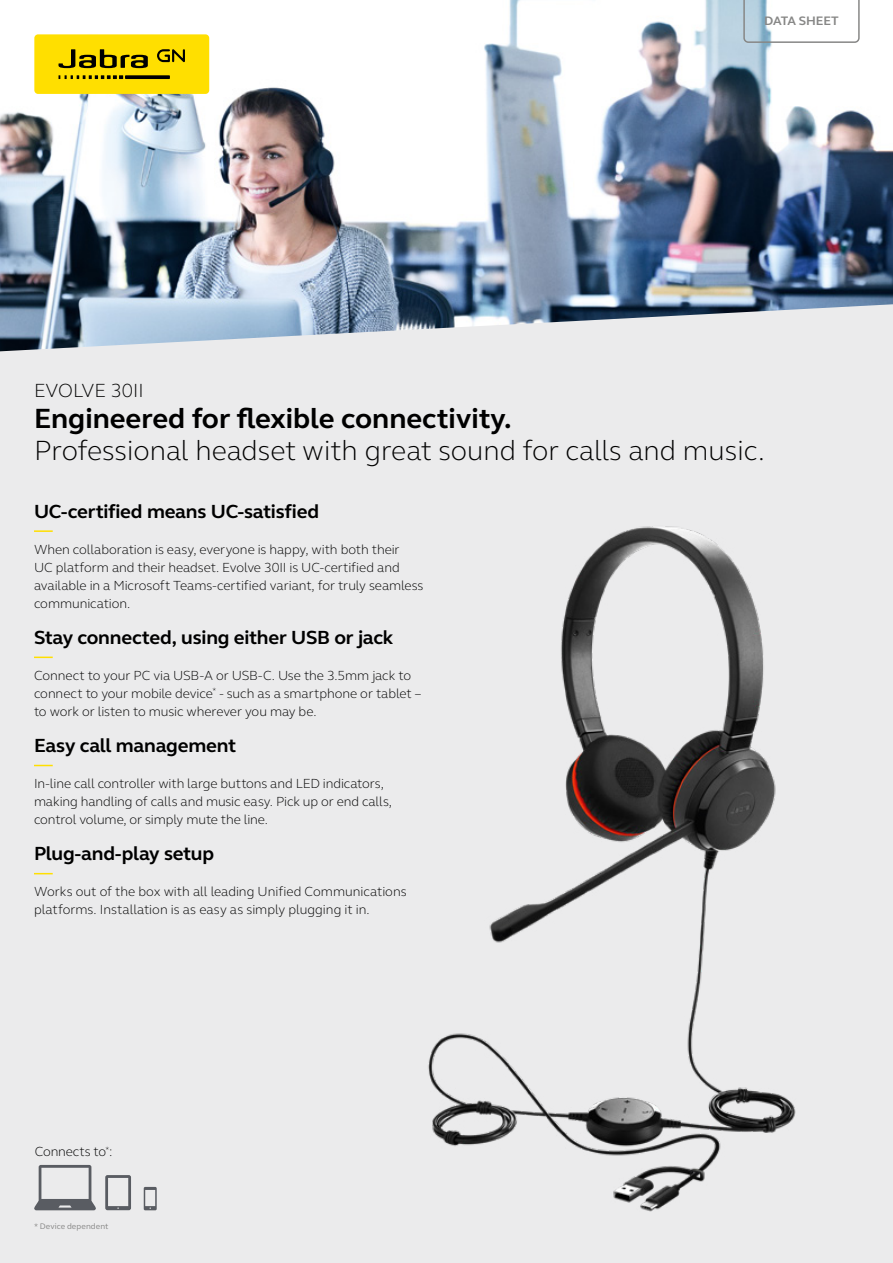
<style>
.page{position:relative;width:893px;height:1263px;background:#ebebec}
.page>*{position:absolute;margin:0;border:0;box-sizing:border-box;transform-origin:0 0}
.t1{font:300 28.5px "GN Elliot";color:#000}
.t2{font:700 28.5px "GN Elliot";color:#000}
.t3{font:700 19.5px "GN Elliot";letter-spacing:-.01em;color:#000}
.t4{font:300 19.5px "GN Elliot";color:#000}
.t5{font:300 13.5px/18px "GN Elliot";letter-spacing:-.005em;color:#000}
.t6{font:700 12.6px "GN Elliot";color:#878786}
.t7{font:8.25px "GN Elliot";letter-spacing:.015em;color:#878786}
</style>
<div class="page">
<img style="left:0;top:0;width:893px;height:351px">
<svg style="left:34px;top:530px;width:19px;height:2px"></svg>
<svg style="left:34px;top:657px;width:19px;height:1px"></svg>
<svg style="left:34px;top:765px;width:19px;height:1px"></svg>
<svg style="left:34px;top:873px;width:19px;height:1px"></svg>
<div style="left:34px;top:34px;width:175px;height:60px;background:#ffdf00;border-radius:4px"></div>
<svg style="left:59px;top:49px;width:89px;height:19px"></svg>
<svg style="left:59px;top:75px;width:64px;height:4px"></svg>
<svg style="left:125px;top:75px;width:45px;height:4px"></svg>
<svg style="left:157px;top:49px;width:28px;height:13px"></svg>
<svg style="left:743px;top:0;width:117px;height:43px;background:#e7edf0"></svg>
<img style="left:428px;top:526px;width:368px;height:686px">
<svg style="left:144px;top:1187px;width:13px;height:23px"></svg>
<svg style="left:34px;top:1165px;width:62px;height:45px"></svg>
<svg style="left:105px;top:1175px;width:26px;height:35px"></svg>
<p class="t6" style="left:764px;top:13px;width:76px">DATA SHEET</p>
<h2 class="t4" style="left:34px;top:377px;width:111px">EVOLVE 30II</h2>
<h1 class="t2" style="left:34px;top:400px;width:479px">Engineered for flexible connectivity.</h1>
<h1 class="t1" style="left:34px;top:431px;width:732px">Professional headset with great sound for calls and music.</h1>
<h2 class="t3" style="left:34px;top:498px;width:287px">UC-certified means UC-satisfied</h2>
<p class="t5" style="left:34px;top:540px;width:391px">When collaboration is easy, everyone is happy, with both their<br>UC platform and their headset. Evolve 30II is UC-certified and available in a Microsoft Teams-certified variant, for truly seamless communication.</p>
<h2 class="t3" style="left:34px;top:624px;width:361px">Stay connected, using either USB or jack</h2>
<p class="t5" style="left:34px;top:666px;width:389px">Connect to your PC via USB-A or USB-C. Use the 3.5mm jack to connect to your mobile device<sup>*</sup> - such as a smartphone or tablet – to work or listen to music wherever you may be.</p>
<h2 class="t3" style="left:34px;top:732px;width:204px">Easy call management</h2>
<p class="t5" style="left:34px;top:774px;width:360px">In-line call controller with large buttons and LED indicators, making handling of calls and music easy. Pick up or end calls, control volume, or simply mute the line.</p>
<h2 class="t3" style="left:34px;top:840px;width:182px">Plug-and-play setup</h2>
<p class="t5" style="left:34px;top:882px;width:374px">Works out of the box with all leading Unified Communications platforms. Installation is as easy as simply plugging it in.</p>
<p class="t5" style="left:35px;top:1142px;width:79px">Connects to<sup>*</sup>:</p>
<p class="t7" style="left:34px;top:1221px;width:76px">* Device dependent</p>
</div>
